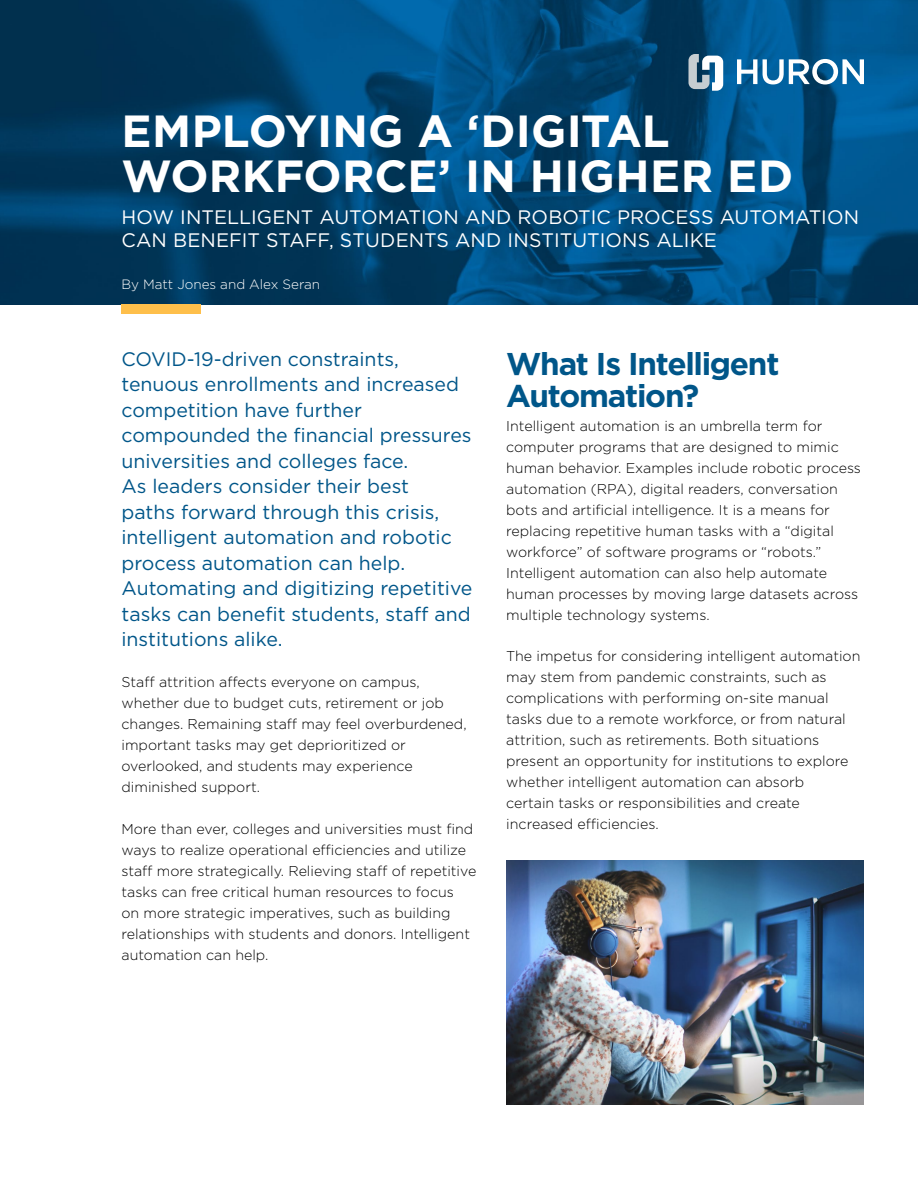
<style>
.page{position:relative;width:918px;height:1188px;background:#fff}
.page>*{position:absolute;margin:0;border:0;box-sizing:border-box;transform-origin:0 0}
.t1{font:700 45px/45px "Gotham";letter-spacing:.005em;color:#fff}
.t2{font:700 31.5px/31.5px "Gotham";letter-spacing:-.04em;color:#005689}
.t3{font:19.5px/25.5px "Gotham";color:#005689}
.t4{font:19.5px/23.4px "Gotham";letter-spacing:.005em;color:#fff}
.t5{font:300 14.25px/21px "Gotham";color:#000}
.t6{font:300 13.5px "Gotham";color:#fff}
</style>
<div class="page">
<img style="left:0;top:0;width:918px;height:305px">
<div style="left:122px;top:305px;width:79px;height:9px;background:#febf4b"></div>
<svg style="left:737px;top:59px;width:20px;height:25px"></svg>
<svg style="left:763px;top:59px;width:101px;height:26px"></svg>
<svg style="left:688px;top:54px;width:35px;height:37px"></svg>
<img style="left:506px;top:861px;width:358px;height:244px">
<h1 class="t1" style="left:122px;top:109px;width:673px">EMPLOYING A ‘DIGITAL<br>WORKFORCE’ IN HIGHER ED</h1>
<h3 class="t4" style="left:122px;top:205px;width:739px">HOW INTELLIGENT AUTOMATION AND ROBOTIC PROCESS AUTOMATION<br>CAN BENEFIT STAFF, STUDENTS AND INSTITUTIONS ALIKE</h3>
<p class="t6" style="left:122px;top:275px;width:200px">By Matt Jones and Alex Seran</p>
<p class="t3" style="left:122px;top:345px;width:352px">COVID-19-driven constraints, tenuous enrollments and increased competition have further compounded the financial pressures universities and colleges face.<br>As leaders consider their best<br>paths forward through this crisis, intelligent automation and robotic process automation can help.<br>Automating and digitizing repetitive tasks can benefit students, staff and institutions alike.</p>
<p class="t5" style="left:122px;top:671px;width:347px">Staff attrition affects everyone on campus, whether due to budget cuts, retirement or job changes. Remaining staff may feel overburdened, important tasks may get deprioritized or overlooked, and students may experience diminished support.</p>
<p class="t5" style="left:122px;top:818px;width:356px">More than ever, colleges and universities must find ways to realize operational efficiencies and utilize staff more strategically. Relieving staff of repetitive tasks can free critical human resources to focus<br>on more strategic imperatives, such as building relationships with students and donors. Intelligent automation can help.</p>
<h2 class="t2" style="left:506px;top:348px;width:275px">What Is Intelligent<br>Automation?</h2>
<p class="t5" style="left:506px;top:415px;width:356px">Intelligent automation is an umbrella term for computer programs that are designed to mimic human behavior. Examples include robotic process automation (RPA), digital readers, conversation bots and artificial intelligence. It is a means for replacing repetitive human tasks with a “digital workforce” of software programs or “robots.” Intelligent automation can also help automate human processes by moving large datasets across multiple technology systems.</p>
<p class="t5" style="left:506px;top:645px;width:356px">The impetus for considering intelligent automation may stem from pandemic constraints, such as complications with performing on-site manual tasks due to a remote workforce, or from natural attrition, such as retirements. Both situations present an opportunity for institutions to explore whether intelligent automation can absorb<br>certain tasks or responsibilities and create increased efficiencies.</p>
</div>
